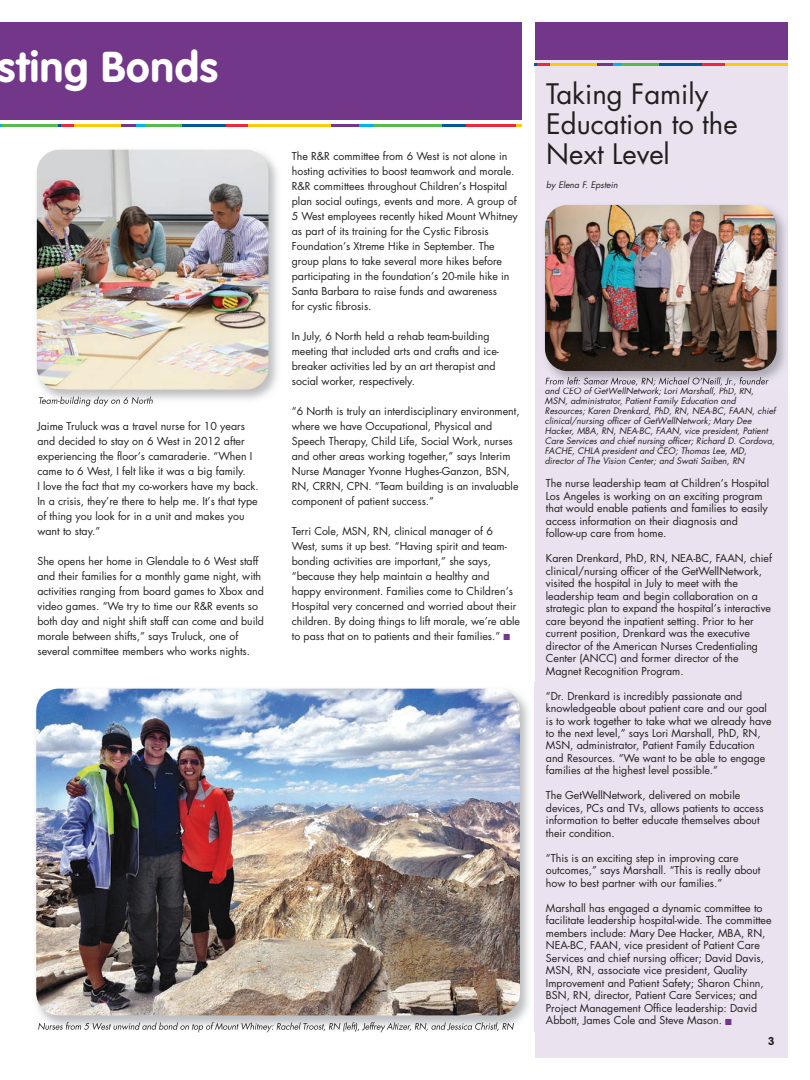
<style>
.page{position:relative;width:810px;height:1080px;background:#fff}
.page>*{position:absolute;margin:0;border:0;box-sizing:border-box;transform-origin:0 0}
.t1{font:700 42.5px "VAG Rounded Std";letter-spacing:.015em;color:#fff}
.t2{font:27.5px/30px "Futura";color:#231f20}
.t3{font:700 11.25px "VAG Rounded Std";color:#231f20}
.t4{font:10.62px/15px "Futura";color:#231f20}
.t5{font:italic 8.75px/10px "Futura";letter-spacing:.005em;color:#231f20}
.s1{color:#73378a}
</style>
<div class="page">
<div style="left:0;top:22px;width:522px;height:98px;background:#73378a"></div>
<hr style="left:2px;top:124px;width:58px;height:2px;background:#58ba4c">
<hr style="left:441px;top:124px;width:25px;height:2px;background:#005a97">
<hr style="left:466px;top:124px;width:52px;height:2px;background:#ee283b">
<svg style="left:516px;top:124px;width:6px;height:2px"></svg>
<svg style="left:58px;top:124px;width:16px;height:2px"></svg>
<hr style="left:118px;top:124px;width:20px;height:2px;background:#73378a">
<svg style="left:137px;top:124px;width:8px;height:2px"></svg>
<hr style="left:145px;top:124px;width:39px;height:2px;background:#58ba4c">
<hr style="left:74px;top:124px;width:47px;height:2px;background:#feca0a">
<hr style="left:182px;top:124px;width:49px;height:2px;background:#005a97">
<hr style="left:226px;top:124px;width:24px;height:2px;background:#ee283b">
<hr style="left:326px;top:124px;width:35px;height:2px;background:#73378a">
<svg style="left:359px;top:124px;width:15px;height:2px"></svg>
<hr style="left:374px;top:124px;width:67px;height:2px;background:#58ba4c">
<hr style="left:249px;top:124px;width:82px;height:2px;background:#feca0a">
<div style="left:535px;top:34px;width:252px;height:1024px;background:#eae3ef"></div>
<div style="left:535px;top:22px;width:252px;height:38px;background:#73378a"></div>
<svg style="left:535px;top:64px;width:15px;height:2px"></svg>
<svg style="left:597px;top:64px;width:25px;height:2px"></svg>
<hr style="left:622px;top:64px;width:38px;height:2px;background:#58ba4c">
<hr style="left:550px;top:64px;width:47px;height:2px;background:#feca0a">
<hr style="left:659px;top:64px;width:48px;height:2px;background:#005a97">
<hr style="left:702px;top:64px;width:25px;height:2px;background:#ee283b">
<hr style="left:725px;top:64px;width:63px;height:2px;background:#feca0a">
<img style="left:36px;top:683px;width:499px;height:349px">
<img style="left:38px;top:1022px;width:81px;height:8px">
<img style="left:36px;top:689px;width:484px;height:326px;border-radius:22px">
<img style="left:36px;top:149px;width:242px;height:255px">
<img style="left:39px;top:397px;width:77px;height:9px">
<img style="left:37px;top:150px;width:231px;height:240px;border-radius:22px">
<img style="left:544px;top:200px;width:244px;height:187px">
<img style="left:546px;top:377px;width:80px;height:8px">
<img style="left:559px;top:387px;width:75px;height:1px">
<img style="left:545px;top:205px;width:232px;height:166px;border-radius:22px">
<h1 class="t1" style="left:-2px;top:49px;width:222px">sting Bonds</h1>
<p class="t4" style="left:37px;top:419px;width:223px">Jaime Truluck was a travel nurse for 10 years and decided to stay on 6 West in 2012 after experiencing the floor’s camaraderie. “When I came to 6 West, I felt like it was a big family.<br>I love the fact that my co-workers have my back.<br>In a crisis, they’re there to help me. It’s that type of thing you look for in a unit and makes you want to stay.”</p>
<p class="t4" style="left:37px;top:554px;width:228px">She opens her home in Glendale to 6 West staff and their families for a monthly game night, with activities ranging from board games to Xbox and video games. “We try to time our R&amp;R events so both day and night shift staff can come and build morale between shifts,” says Truluck, one of several committee members who works nights.</p>
<p class="t4" style="left:292px;top:150px;width:228px">The R&amp;R committee from 6 West is not alone in hosting activities to boost teamwork and morale.<br>R&amp;R committees throughout Children’s Hospital plan social outings, events and more. A group of 5 West employees recently hiked Mount Whitney as part of its training for the Cystic Fibrosis Foundation’s Xtreme Hike in September. The group plans to take several more hikes before participating in the foundation’s 20-mile hike in Santa Barbara to raise funds and awareness<br>for cystic fibrosis.</p>
<p class="t4" style="left:292px;top:330px;width:209px">In July, 6 North held a rehab team-building meeting that included arts and crafts and ice&shy;breaker activities led by an art therapist and social worker, respectively.</p>
<p class="t4" style="left:292px;top:405px;width:229px">“6 North is truly an interdisciplinary environment, where we have Occupational, Physical and Speech Therapy, Child Life, Social Work, nurses and other areas working together,” says Interim Nurse Manager Yvonne Hughes-Ganzon, BSN, RN, CRRN, CPN. “Team building is an invaluable component of patient success.”</p>
<p class="t4" style="left:292px;top:525px;width:230px">Terri Cole, MSN, RN, clinical manager of 6<br>West, sums it up best. “Having spirit and team&shy;bonding activities are important,” she says, “because they help maintain a healthy and happy environment. Families come to Children’s Hospital very concerned and worried about their children. By doing things to lift morale, we’re able to pass that on to patients and their families.” <span class="s1">■</span></p>
<h2 class="t2" style="left:546px;top:81px;width:193px">Taking Family<br>Education to the<br>Next Level</h2>
<p class="t5" style="left:546px;top:180px;width:73px">by Elena F. Epstein</p>
<p class="t5" style="left:545px;top:387px;width:232px">and CEO of GetWellNetwork; Lori Marshall, PhD, RN, MSN, administrator, Patient Family Education and Resources; Karen Drenkard, PhD, RN, NEA-BC, FAAN, chief clinical/nursing officer of GetWellNetwork; Mary Dee Hacker, MBA, RN, NEA-BC, FAAN, vice president, Patient Care Services and chief nursing officer; Richard D. Cordova, FACHE, CHLA president and CEO; Thomas Lee, MD, director of The Vision Center; and Swati Saiben, RN</p>
<p class="t4" style="left:546px;top:478px;width:225px;line-height:12.5px">The nurse leadership team at Children’s Hospital Los Angeles is working on an exciting program that would enable patients and families to easily access information on their diagnosis and follow-up care from home.</p>
<p class="t4" style="left:546px;top:553px;width:228px;line-height:12.5px">Karen Drenkard, PhD, RN, NEA-BC, FAAN, chief clinical/nursing officer of the GetWellNetwork, visited the hospital in July to meet with the leadership team and begin collaboration on a strategic plan to expand the hospital’s interactive care beyond the inpatient setting. Prior to her current position, Drenkard was the executive director of the American Nurses Credentialing Center (ANCC) and former director of the Magnet Recognition Program.</p>
<p class="t4" style="left:546px;top:690px;width:227px;line-height:12.5px">“Dr. Drenkard is incredibly passionate and knowledgeable about patient care and our goal is to work together to take what we already have to the next level,” says Lori Marshall, PhD, RN, MSN, administrator, Patient Family Education and Resources. “We want to be able to engage families at the highest level possible.”</p>
<p class="t4" style="left:546px;top:790px;width:219px;line-height:12.5px">The GetWellNetwork, delivered on mobile devices, PCs and TVs, allows patients to access information to better educate themselves about their condition.</p>
<p class="t4" style="left:546px;top:853px;width:216px;line-height:12.5px">“This is an exciting step in improving care outcomes,” says Marshall. “This is really about how to best partner with our families.”</p>
<p class="t4" style="left:546px;top:903px;width:227px;line-height:12.5px">Marshall has engaged a dynamic committee to facilitate leadership hospital-wide. The committee members include: Mary Dee Hacker, MBA, RN, NEA-BC, FAAN, vice president of Patient Care Services and chief nursing officer; David Davis, MSN, RN, associate vice president, Quality Improvement and Patient Safety; Sharon Chinn, BSN, RN, director, Patient Care Services; and Project Management Office leadership: David Abbott, James Cole and Steve Mason. <span class="s1">■</span></p>
<p class="t3" style="left:768px;top:1037px;width:8px">3</p>
</div>
